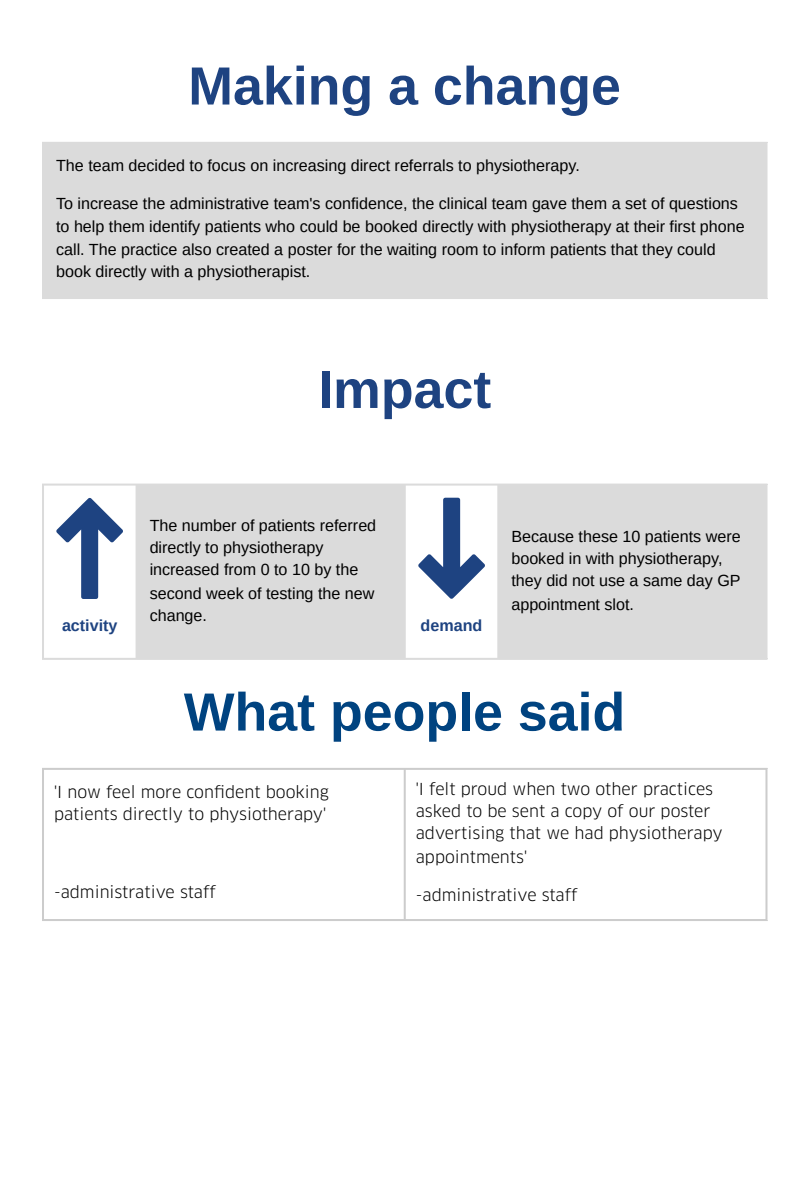
<style>
.page{position:relative;width:810px;height:1181px;background:#fff}
.page>*{position:absolute;margin:0;border:0;box-sizing:border-box;transform-origin:0 0}
.t1{font:700 53.7px "Arimo";color:#1e4381}
.t2{font:700 53.7px "Arimo";color:#004380}
.t3{font:16.05px/22.5px "Arimo";color:#000}
.t4{font:16.05px/22.5px "Clan Pro";color:#000}
.t5{font:700 16.05px "Arimo";color:#1e4381}
</style>
<div class="page">
<div style="left:43px;top:143px;width:724px;height:155px;background:#dbdbdb"></div>
<hr style="left:42px;top:144px;width:2px;height:153px;background:#dbdbdb">
<hr style="left:765px;top:144px;width:3px;height:153px;background:#dbdbdb">
<hr style="left:42px;top:142px;width:726px;height:2px;background:#dbdbdb">
<hr style="left:42px;top:297px;width:726px;height:2px;background:#dbdbdb">
<svg style="left:138px;top:485px;width:627px;height:173px;background:#dedede"></svg>
<svg style="left:56px;top:498px;width:67px;height:101px"></svg>
<svg style="left:418px;top:497px;width:67px;height:101px"></svg>
<hr style="left:42px;top:485px;width:2px;height:173px;background:#dbdbdb">
<hr style="left:136px;top:485px;width:2px;height:173px;background:#dbdbdb">
<hr style="left:404px;top:485px;width:2px;height:173px;background:#dbdbdb">
<hr style="left:497px;top:485px;width:2px;height:173px;background:#dbdbdb">
<hr style="left:765px;top:485px;width:3px;height:173px;background:#dbdbdb">
<hr style="left:42px;top:483px;width:726px;height:2px;background:#dbdbdb">
<hr style="left:42px;top:658px;width:726px;height:2px;background:#dbdbdb">
<hr style="left:42px;top:770px;width:2px;height:149px;background:#ccc">
<hr style="left:404px;top:770px;width:2px;height:149px;background:#ccc">
<hr style="left:765px;top:770px;width:3px;height:149px;background:#ccc">
<hr style="left:42px;top:768px;width:726px;height:2px;background:#ccc">
<hr style="left:42px;top:919px;width:726px;height:2px;background:#ccc">
<h1 class="t1" style="left:188px;top:56px;width:434px">Making a change</h1>
<p class="t3" style="left:56px;top:154px;width:525px">The team decided to focus on increasing direct referrals to physiotherapy.</p>
<p class="t3" style="left:56px;top:192px;width:690px">To increase the administrative team's confidence, the clinical team gave them a set of questions to help them identify patients who could be booked directly with physiotherapy at their first phone call. The practice also created a poster for the waiting room to inform patients that they could book directly with a physiotherapist.</p>
<p class="t1" style="left:318px;top:359px;width:175px">Impact</p>
<p class="t5" style="left:62px;top:616px;width:57px">activity</p>
<p class="t3" style="left:150px;top:514px;width:228px">The number of patients referred directly to physiotherapy increased from 0 to 10 by the second week of testing the new change.</p>
<p class="t5" style="left:421px;top:616px;width:63px">demand</p>
<p class="t3" style="left:511px;top:525px;width:231px">Because these 10 patients were booked in with physiotherapy, they did not use a same day GP appointment slot.</p>
<p class="t2" style="left:184px;top:682px;width:443px">What people said</p>
<p class="t4" style="left:54px;top:782px;width:276px">'I now feel more confident booking patients directly to physiotherapy'</p>
<p class="t4" style="left:54px;top:882px;width:163px">-administrative staff</p>
<p class="t4" style="left:416px;top:779px;width:308px">'I felt proud when two other practices asked to be sent a copy of our poster advertising that we had physiotherapy appointments'</p>
<p class="t4" style="left:416px;top:885px;width:163px">-administrative staff</p>
</div>
